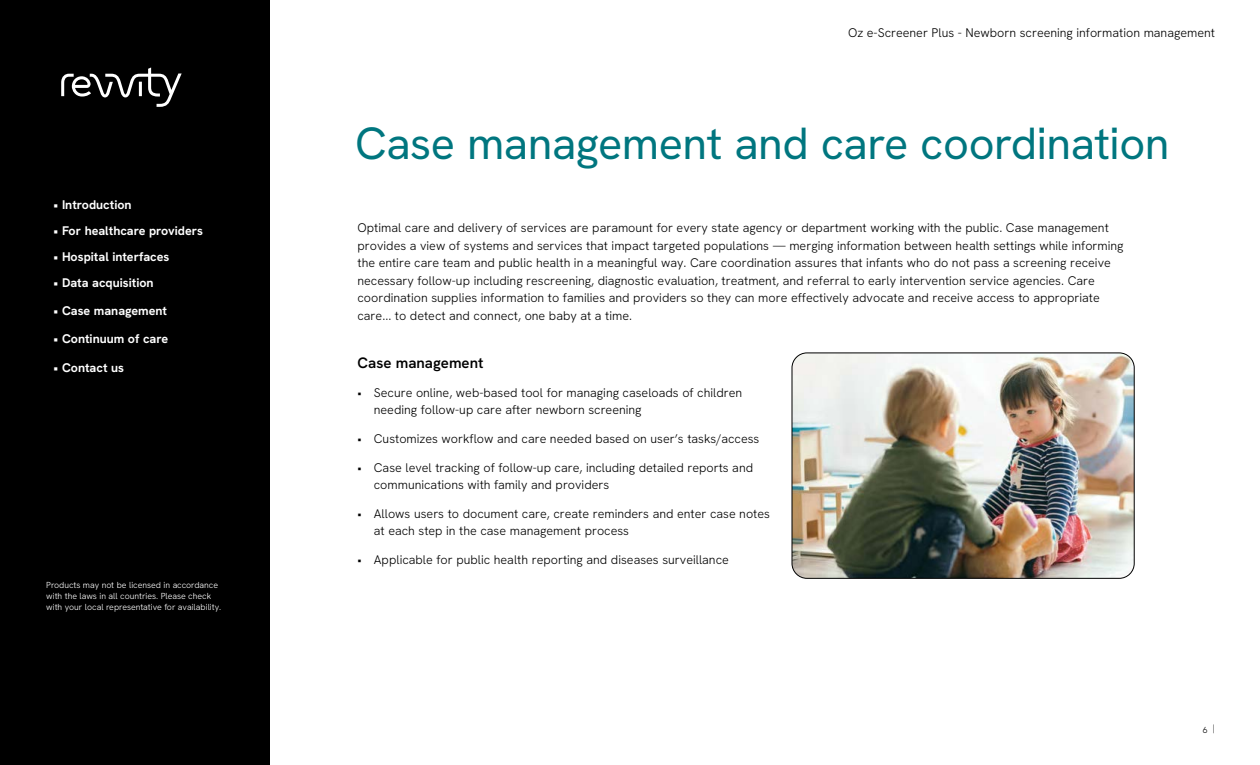
<style>
.page{position:relative;width:1260px;height:765px;background:#fff}
.page>*{position:absolute;margin:0;border:0;box-sizing:border-box;transform-origin:0 0}
.t1{font:45px "Hanken Grotesk";letter-spacing:-.01em;color:#00767f}
.t2{font:15px "Hanken Grotesk";color:#000}
.t3{font:300 12.5px/17.5px "Hanken Grotesk";color:#000}
.t4{font:12.5px "Hanken Grotesk";color:#fff}
.t5{font:300 8.75px/11.2px "Hanken Grotesk";color:#fff}
.t6{font:300 8.75px "Hanken Grotesk";color:#000}
</style>
<div class="page">
<div style="left:0;top:0;width:270px;height:765px;background:#000"></div>
<svg style="left:61px;top:68px;width:121px;height:39px"></svg>
<img style="left:792px;top:353px;width:342px;height:225px">
<div style="left:792px;top:353px;width:342px;height:225px;border:1px solid #000;border-radius:15px"></div>
<p class="t4" style="left:54px;top:196px;width:80px">• Introduction</p>
<p class="t4" style="left:54px;top:222px;width:151px">• For healthcare providers</p>
<p class="t4" style="left:54px;top:248px;width:117px">• Hospital interfaces</p>
<p class="t4" style="left:54px;top:274px;width:102px">• Data acquisition</p>
<p class="t4" style="left:54px;top:302px;width:115px">• Case management</p>
<p class="t4" style="left:54px;top:331px;width:116px">• Continuum of care</p>
<p class="t4" style="left:54px;top:359px;width:72px">• Contact us</p>
<p class="t5" style="left:46px;top:579px;width:177px">Products may not be licensed in accordance with the laws in all countries. Please check with your local representative for availability.</p>
<p class="t3" style="left:848px;top:23px;width:368px">Oz e-Screener Plus - Newborn screening information management</p>
<h1 class="t1" style="left:355px;top:115px;width:816px">Case management and care coordination</h1>
<p class="t3" style="left:358px;top:219px;width:768px">Optimal care and delivery of services are paramount for every state agency or department working with the public. Case management provides a view of systems and services that impact targeted populations — merging information between health settings while informing the entire care team and public health in a meaningful way. Care coordination assures that infants who do not pass a screening receive necessary follow-up including rescreening, diagnostic evaluation, treatment, and referral to early intervention service agencies. Care coordination supplies information to families and providers so they can more effectively advocate and receive access to appropriate care... to detect and connect, one baby at a time.</p>
<p class="t2" style="left:358px;top:353px;width:127px">Case management</p>
<p class="t3" style="left:374px;top:383px;width:370px;text-indent:-16px">• Secure online, web-based tool for managing caseloads of children needing follow-up care after newborn screening</p>
<p class="t3" style="left:358px;top:430px;width:403px">• Customizes workflow and care needed based on user’s tasks/access</p>
<p class="t3" style="left:374px;top:458px;width:381px;text-indent:-16px">• Case level tracking of follow-up care, including detailed reports and communications with family and providers</p>
<p class="t3" style="left:374px;top:505px;width:398px;text-indent:-16px">• Allows users to document care, create reminders and enter case notes at each step in the case management process</p>
<p class="t3" style="left:358px;top:551px;width:373px">• Applicable for public health reporting and diseases surveillance</p>
<p class="t6" style="left:1203px;top:723px;width:14px">6 |</p>
</div>
